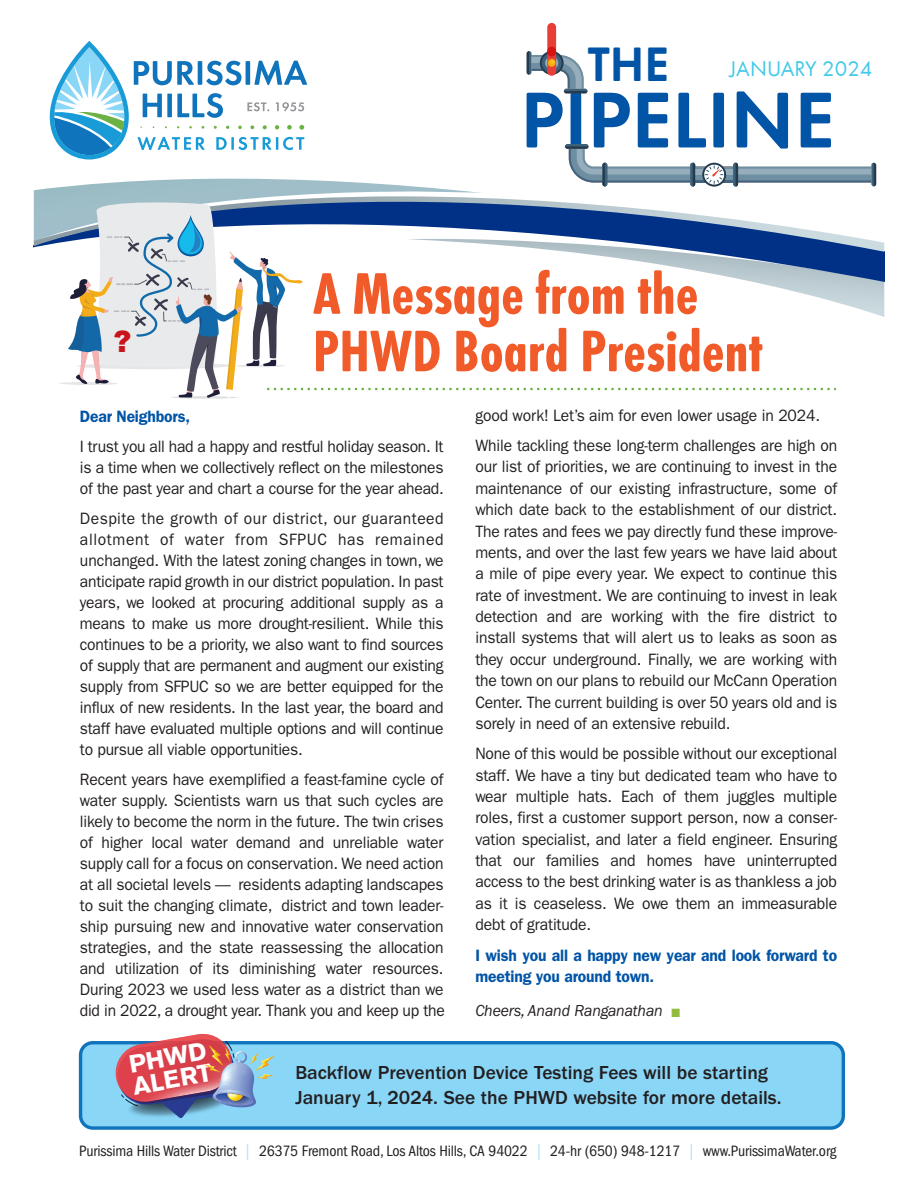
<style>
.page{position:relative;width:918px;height:1188px;background:#fff}
.page>*{position:absolute;margin:0;border:0;box-sizing:border-box;transform-origin:0 0}
.t1{font:600 82.2px "Futura Round";color:#0154a6}
.t2{font:700 60.9px/57.4px "Futura Round Cond";color:#f15a29}
.t3{font:600 49.8px "Futura Round";color:#0154a6}
.t4{font:900 29.4px "Arial";color:#ca141c}
.t5{font:700 24.75px/22.4px "Akzidenz Grotesk BE";color:#fff}
.t6{font:22.2px "Futura Round";color:#41c9e8}
.t7{font:500 19.5px/25.5px "Franklin Gothic";color:#231f20}
.t8{font:16.5px/21px "Franklin Gothic";letter-spacing:-.01em;color:#231f20;text-align:justify;scale:.95 1}
.t9{font:600 16.5px/21.3px "Franklin Gothic";letter-spacing:-.01em;color:#0154a6;scale:.95 1}
.t10{font:italic 16.5px "Franklin Gothic";letter-spacing:-.01em;color:#231f20;scale:.95 1}
.t11{font:condensed 15.6px "Franklin Gothic";letter-spacing:-.01em;color:#231f20}
.s1{color:#91bb3d}
.s2{color:#a7e2f0}
</style>
<div class="page">
<div style="left:81px;top:1043px;width:762px;height:85px;background:#89d6f7;border-radius:12px"></div>
<div style="left:79px;top:1041px;width:766px;height:89px;border:3px solid #1074bc;border-radius:12px"></div>
<div style="left:547px;top:23px;width:9px;height:53px;background:#e73f37;border-radius:4px"></div>
<hr style="left:171px;top:396px;width:67px;height:3px;background:#32323f;border-radius:50%">
<svg style="left:34px;top:41px;width:850px;height:357px"></svg>
<svg style="left:116px;top:1034px;width:159px;height:84px"></svg>
<h3 class="t3" style="left:588px;top:27px;width:83px">THE</h3>
<h3 class="t6" style="left:730px;top:53px;width:144px">JANUARY 2024</h3>
<h3 class="t4" style="left:114px;top:320px;width:19px">?</h3>
<h1 class="t1" style="left:520px;top:58px;width:316px">PIPELINE</h1>
<h2 class="t2" style="left:313px;top:265px;width:451px">A Message from the<br>PHWD Board President</h2>
<p class="t9" style="left:80px;top:406px;width:118px">Dear Neighbors,</p>
<p class="t8" style="left:80px;top:436px;width:385px">I trust you all had a happy and restful holiday season. It is a time when we collectively reflect on the milestones of the past year and chart a course for the year ahead.</p>
<p class="t8" style="left:80px;top:508px;width:384px">Despite the growth of our district, our guaranteed allotment of water from SFPUC has remained unchanged. With the latest zoning changes in town, we anticipate rapid growth in our district population. In past years, we looked at procuring additional supply as a means to make us more drought-resilient. While this continues to be a priority, we also want to find sources of supply that are permanent and augment our existing supply from SFPUC so we are better equipped for the influx of new residents. In the last year, the board and staff have evaluated multiple options and will continue to pursue all viable opportunities.</p>
<p class="t8" style="left:80px;top:769px;width:386px">Recent years have exemplified a feast-famine cycle of water supply. Scientists warn us that such cycles are likely to become the norm in the future. The twin crises of higher local water demand and unreliable water supply call for a focus on conservation. We need action at all societal levels — residents adapting landscapes to suit the changing climate, district and town leader&shy;ship pursuing new and innovative water conservation strategies, and the state reassessing the allocation and utilization of its diminishing water resources.<br>During 2023 we used less water as a district than we did in 2022, a drought year. Thank you and keep up the</p>
<p class="t8" style="left:475px;top:400px;width:382px;line-height:30.5px">good work! Let’s aim for even lower usage in 2024.<br>While tackling these long-term challenges are high on</p>
<p class="t8" style="left:475px;top:456px;width:382px">our list of priorities, we are continuing to invest in the maintenance of our existing infrastructure, some of which date back to the establishment of our district.<br>The rates and fees we pay directly fund these improve&shy;ments, and over the last few years we have laid about a mile of pipe every year. We expect to continue this rate of investment. We are continuing to invest in leak detection and are working with the fire district to install systems that will alert us to leaks as soon as they occur underground. Finally, we are working with the town on our plans to rebuild our McCann Operation Center. The current building is over 50 years old and is sorely in need of an extensive rebuild.</p>
<p class="t8" style="left:475px;top:743px;width:382px">None of this would be possible without our exceptional staff. We have a tiny but dedicated team who have to wear multiple hats. Each of them juggles multiple roles, first a customer support person, now a conser&shy;vation specialist, and later a field engineer. Ensuring that our families and homes have uninterrupted access to the best drinking water is as thankless a job as it is ceaseless. We owe them an immeasurable debt of gratitude.</p>
<p class="t9" style="left:475px;top:944px;width:382px">I wish you all a happy new year and look forward to meeting you around town.</p>
<p class="t10" style="left:475px;top:1002px;width:217px">Cheers, Anand Ranganathan <span class="s1">■</span></p>
<h3 class="t5" style="left:127px;top:1053px;width:81px;rotate:-10deg">PHWD<br>ALERT</h3>
<p class="t7" style="left:295px;top:1060px;width:488px">Backflow Prevention Device Testing Fees will be starting<br>January 1, 2024. See the PHWD website for more details.</p>
<p class="t11" style="left:79px;top:1142px;width:759px">Purissima Hills Water District <span class="s2">|</span> 26375 Fremont Road, Los Altos Hills, CA 94022 <span class="s2">|</span> 24-hr (650) 948-1217 <span class="s2">|</span> www.PurissimaWater.org</p>
</div>
